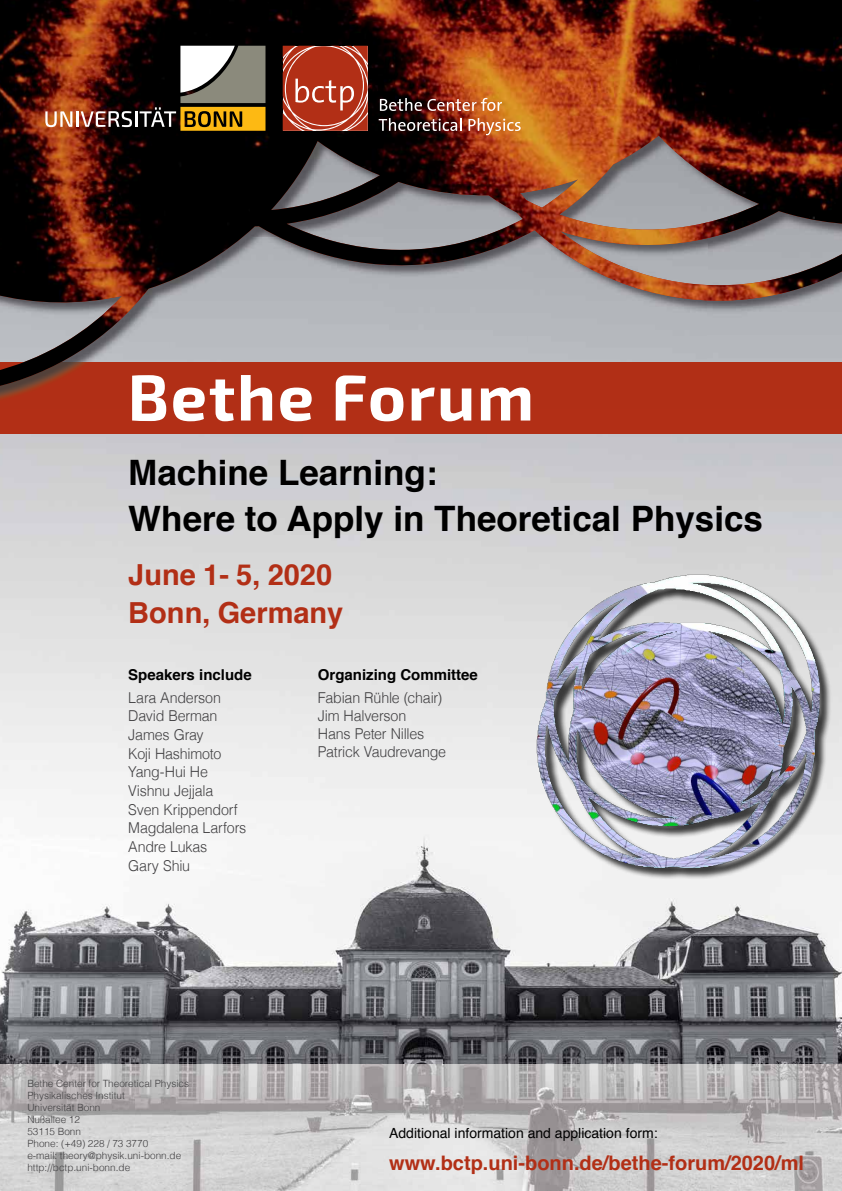
<style>
.page{position:relative;width:842px;height:1191px;background:#fff}
.page>*{position:absolute;margin:0;border:0;box-sizing:border-box;transform-origin:0 0}
.t1{font:700 65px "Exo 2";letter-spacing:.025em;color:#fff}
.t2{font:700 35px/45.7px "Helvetica";color:#000}
.t3{font:700 29px/38.7px "Helvetica";color:#b22f16}
.t4{font:700 20px "Helvetica";color:#b22f16}
.t5{font:300 15px/18.6px "Helvetica";letter-spacing:-.015em;color:#414042;scale:.95 1}
.t6{font:700 15px "Helvetica";color:#000}
.t7{font:14px "Helvetica";color:#000}
.t8{font:300 10px/12px "Helvetica";color:#414042}
</style>
<div class="page">
<img style="left:0;top:434px;width:842px;height:630px">
<div style="left:0;top:363px;width:842px;height:71px;background:#b22f16"></div>
<img style="left:0;top:0;width:842px;height:388px">
<img style="left:0;top:1064px;width:842px;height:127px">
<svg style="left:380px;top:98px;width:122px;height:13px;background:#966551"></svg>
<svg style="left:379px;top:118px;width:83px;height:13px"></svg>
<svg style="left:468px;top:118px;width:53px;height:17px"></svg>
<svg style="left:283px;top:46px;width:85px;height:85px;background:#be4f3a"></svg>
<svg style="left:45px;top:46px;width:220px;height:85px;background:#77543c"></svg>
<img style="left:521px;top:572px;width:321px;height:334px">
<h1 class="t1" style="left:128px;top:359px;width:408px">Bethe Forum</h1>
<h2 class="t2" style="left:128px;top:450px;width:636px">Machine Learning:<br>Where to Apply in Theoretical Physics</h2>
<h3 class="t3" style="left:128px;top:555px;width:217px">June 1- 5, 2020<br>Bonn, Germany</h3>
<p class="t6" style="left:128px;top:662px;width:125px">Speakers include</p>
<p class="t5" style="left:128px;top:687px;width:126px">Lara Anderson<br>David Berman<br>James Gray<br>Koji Hashimoto<br>Yang-Hui He<br>Vishnu Jejjala<br>Sven Krippendorf<br>Magdalena Larfors<br>Andre Lukas<br>Gary Shiu</p>
<p class="t6" style="left:318px;top:662px;width:162px">Organizing Committee</p>
<p class="t5" style="left:318px;top:687px;width:136px;line-height:18px">Fabian Rühle (chair)<br>Jim Halverson<br>Hans Peter Nilles<br>Patrick Vaudrevange</p>
<p class="t8" style="left:27px;top:1076px;width:163px">Bethe Center for Theoretical Physics<br>Physikalisches Institut<br>Universität Bonn<br>Nußallee 12<br>53115 Bonn<br>Phone: (+49) 228 / 73 3770<br>e-mail: theory@physik.uni-bonn.de http://bctp.uni-bonn.de</p>
<p class="t7" style="left:389px;top:1122px;width:270px">Additional information and application form:</p>
<h3 class="t4" style="left:389px;top:1146px;width:416px">www.bctp.uni-bonn.de/bethe-forum/2020/ml</h3>
</div>
